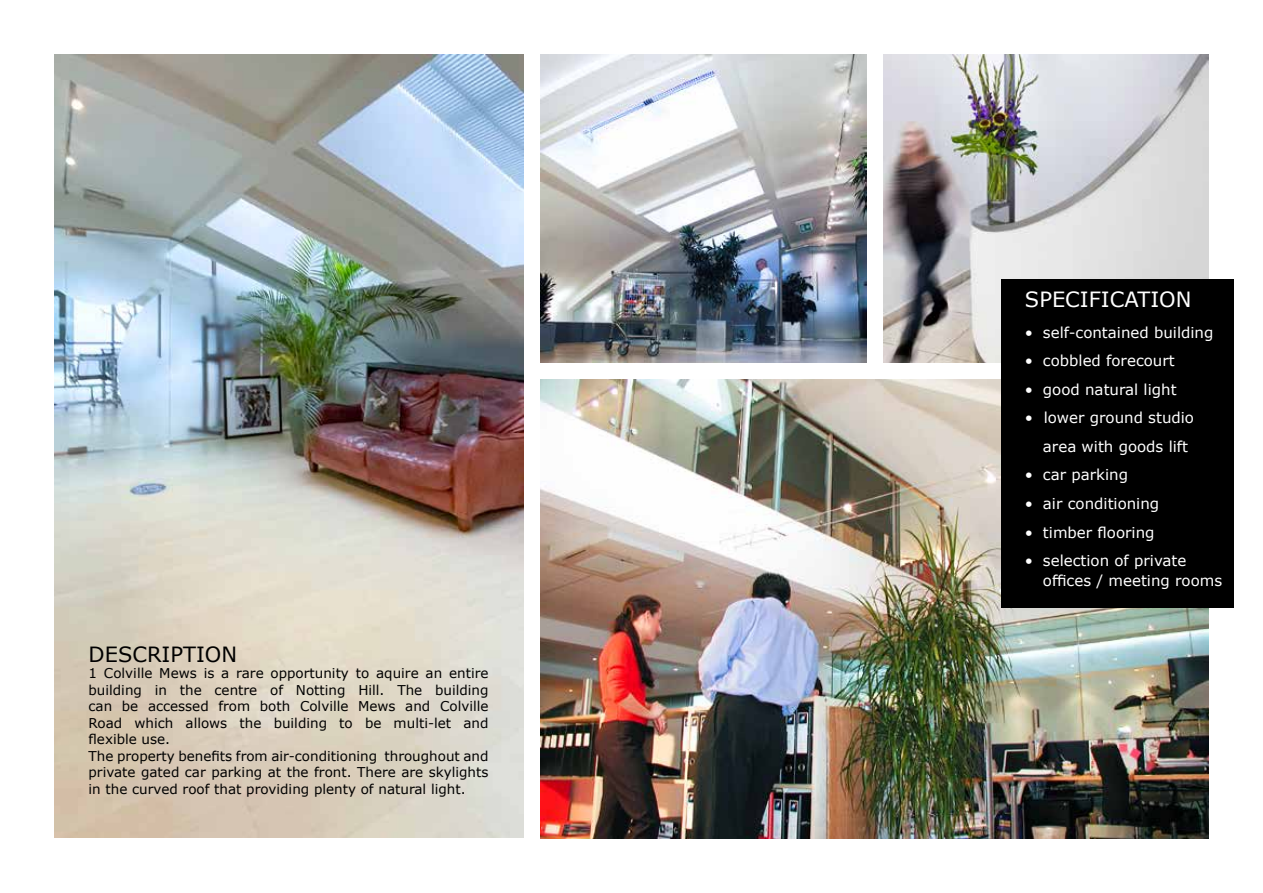
<style>
.page{position:relative;width:1263px;height:893px;background:#fff}
.page>*{position:absolute;margin:0;border:0;box-sizing:border-box;transform-origin:0 0}
.t1{font:21px "Verdana";color:#fff}
.t2{font:21px "Verdana";color:#000}
.t3{font:15px/28.5px "Verdana";color:#fff}
.t4{font:13.5px/16.5px "Verdana";color:#000}
</style>
<div class="page">
<img style="left:540px;top:379px;width:669px;height:460px">
<img style="left:540px;top:54px;width:326px;height:309px">
<img style="left:883px;top:54px;width:326px;height:309px">
<img style="left:54px;top:54px;width:469px;height:783px">
<div style="left:1001px;top:279px;width:232px;height:329px;background:#000"></div>
<h1 class="t2" style="left:89px;top:640px;width:150px">DESCRIPTION</h1>
<p class="t4" style="left:89px;top:665px;width:401px">1 Colville Mews is a rare opportunity to aquire an entire building in the centre of Notting Hill. The building can be accessed from both Colville Mews and Colville Road which allows the building to be multi-let and flexible use.<br>The property benefits from air-conditioning throughout and private gated car parking at the front. There are skylights in the curved roof that providing plenty of natural light.</p>
<h1 class="t1" style="left:1025px;top:285px;width:168px">SPECIFICATION</h1>
<p class="t3" style="left:1025px;top:318px;width:190px">• self-contained building</p>
<p class="t3" style="left:1025px;top:346px;width:151px">• cobbled forecourt</p>
<p class="t3" style="left:1025px;top:375px;width:153px">• good natural light</p>
<p class="t3" style="left:1043px;top:403px;width:153px;text-indent:-18px">• lower ground studio area with goods lift</p>
<p class="t3" style="left:1025px;top:461px;width:105px">• car parking</p>
<p class="t3" style="left:1025px;top:489px;width:136px">• air conditioning</p>
<p class="t3" style="left:1025px;top:518px;width:131px">• timber flooring</p>
<p class="t3" style="left:1043px;top:550px;width:181px;line-height:20.1px;text-indent:-18px">• selection of private offices / meeting rooms</p>
</div>
